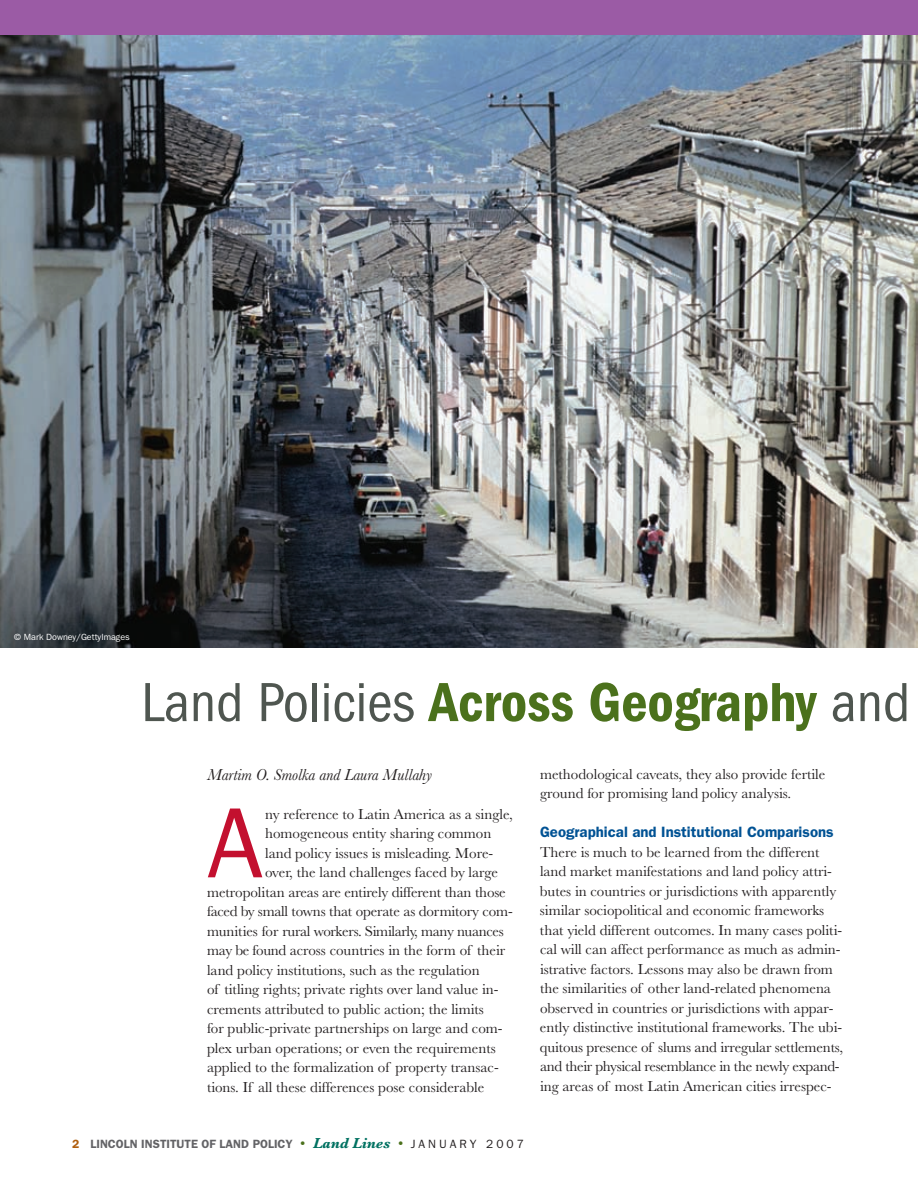
<style>
.page{position:relative;width:918px;height:1188px;background:#fff}
.page>*{position:absolute;margin:0;border:0;box-sizing:border-box;transform-origin:0 0}
.t1{font:100.35px "ITC Franklin Gothic Std";color:#c3102f}
.t2{font:condensed 57px "ITC Franklin Gothic Std";color:#4f5650}
.t3{font:italic 16.5px "Baskerville";color:#231f20}
.t4{font:15px/19.5px "Baskerville";color:#231f20}
.t5{font:15px "Baskerville";letter-spacing:-.02em;color:#231f20}
.t6{font:600 15px "ITC Franklin Gothic Std";color:#005294}
.t7{font:600 12px "ITC Franklin Gothic Std";color:#636366}
.t8{font:9px "ITC Franklin Gothic Std";color:#fff}
.s1{font-family:"ITC Franklin Gothic Std Dm Cd";font-stretch:normal;color:#4b711c}
.s2{font-family:"Baskerville";font-weight:400;font-size:15px;color:#4b711c}
.s3{font-family:"Baskerville";font-weight:700;font-style:italic;font-size:15px;color:#007161}
.s4{font-weight:400;color:#231f20}
</style>
<div class="page">
<div style="left:0;top:0;width:918px;height:38px;background:#9b5ba5"></div>
<img style="left:0;top:35px;width:918px;height:612px">
<p class="t8" style="left:14px;top:632px;width:117px">© Mark Downey/GettyImages</p>
<h2 class="t2" style="left:141px;top:670px;width:770px">Land Policies <span class="s1">Across Geography</span> and</h2>
<p class="t3" style="left:207px;top:765px;width:226px">Martim O. Smolka and Laura Mullahy</p>
<h1 class="t1" style="left:207px;top:786px;width:56px">A</h1>
<p class="t4" style="left:265px;top:804px;width:249px">ny reference to Latin America as a single,</p>
<p class="t4" style="left:265px;top:824px;width:228px">homogeneous entity sharing common</p>
<p class="t4" style="left:265px;top:843px;width:230px">land policy issues is misleading. More-</p>
<p class="t4" style="left:265px;top:863px;width:235px">over, the land challenges faced by large</p>
<p class="t4" style="left:207px;top:882px;width:300px">metropolitan areas are entirely different than those</p>
<p class="t5" style="left:207px;top:903px;width:307px">faced by small towns that operate as dormitory com-</p>
<p class="t5" style="left:207px;top:922px;width:298px">munities for rural workers. Similarly, many nuances</p>
<p class="t4" style="left:207px;top:941px;width:300px">may be found across countries in the form of their</p>
<p class="t4" style="left:207px;top:960px;width:274px">land policy institutions, such as the regulation</p>
<p class="t4" style="left:207px;top:980px;width:293px">of titling rights; private rights over land value in-</p>
<p class="t4" style="left:207px;top:999px;width:278px">crements attributed to public action; the limits</p>
<p class="t4" style="left:207px;top:1019px;width:297px">for public-private partnerships on large and com-</p>
<p class="t4" style="left:207px;top:1038px;width:290px">plex urban operations; or even the requirements</p>
<p class="t4" style="left:207px;top:1058px;width:293px">applied to the formalization of property transac-</p>
<p class="t4" style="left:207px;top:1077px;width:279px">tions. If all these differences pose considerable</p>
<p class="t4" style="left:540px;top:764px;width:287px">methodological caveats, they also provide fertile ground for promising land policy analysis.</p>
<p class="t6" style="left:540px;top:823px;width:295px">Geographical and Institutional Comparisons</p>
<p class="t4" style="left:540px;top:842px;width:305px">There is much to be learned from the different land market manifestations and land policy attri&shy;butes in countries or jurisdictions with apparently similar sociopolitical and economic frameworks that yield different outcomes. In many cases politi&shy;cal will can affect performance as much as admin&shy;istrative factors. Lessons may also be drawn from the similarities of other land-related phenomena observed in countries or jurisdictions with appar&shy;ently distinctive institutional frameworks. The ubi&shy;quitous presence of slums and irregular settlements, and their physical resemblance in the newly expand&shy;ing areas of most Latin American cities irrespec-</p>
<p class="t7" style="left:90px;top:1136px;width:435px">Lincoln Institute of Land Policy <span class="s2">•</span> <span class="s3">Land Lines</span> <span class="s2">•</span> <span class="s4">j a n u a r y 2 0 0 7</span></p>
</div>
